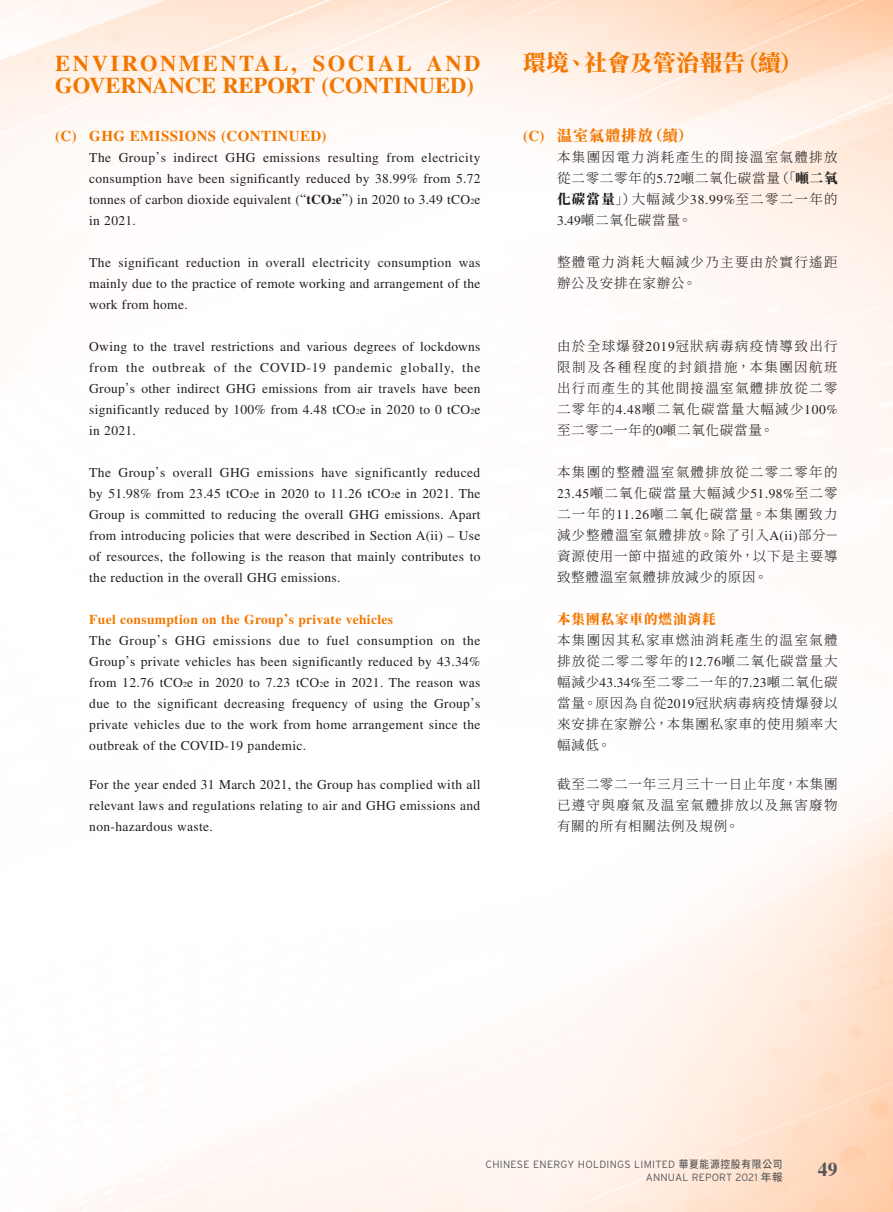
<style>
.page{position:relative;width:893px;height:1212px;background:#fff}
.page>*{position:absolute;margin:0;border:0;box-sizing:border-box;transform-origin:0 0}
.t1{font:700 22.5px "Times LT Std";color:#f27700}
.t2{font:700 22.5px "Times LT Std";letter-spacing:.115em;color:#f27700}
.t3{font:800 22.5px "Source Han Serif TC";letter-spacing:.025em;color:#f27700}
.t4{font:700 19.5px "Times LT Std";color:#57585a}
.Heading_1{font:700 15px "Times LT Std";letter-spacing:.025em;color:#f27700}
.Heading_1-2{font:800 15px "Source Han Serif TC";letter-spacing:.075em;color:#f27700}
.Body_Text{font:13.5px/21px "Times LT Std";letter-spacing:.02em;color:#231f20;text-align:justify}
.C_Body_Text{font:300 13.5px/21px "Source Han Serif TC";letter-spacing:.065em;color:#231f20;text-align:justify}
.Heading_2{font:700 13.5px "Times LT Std";letter-spacing:.025em;color:#f27700}
.C_Body_Text-2{font:300 13.5px/21px "Source Han Serif TC";letter-spacing:.1em;color:#231f20}
.Heading_2-2{font:800 13.5px "Source Han Serif TC";letter-spacing:.075em;color:#f27700}
.t5{font:300 10.5px/13.5px "Interstate";letter-spacing:.03em;color:#57585a;text-align:right}
.s1{font-family:"Times LT Std";font-weight:700}
.s2{font-family:"Times LT Std";font-weight:400}
.s3{font-weight:800}
.s4{font-weight:700}
.s5{font-weight:700;font-size:7.8px}
.s6{font-size:7.8px}
.s7{font-family:"Source Han Sans TC";font-weight:500}
</style>
<div class="page">
<h1 class="t2" style="left:55px;top:49px;width:427px">ENVIRONMENTAL, SOCIAL AND</h1>
<h1 class="t3" style="left:523px;top:50px;width:281px">環境、社會及管治報告（續）</h1>
<h1 class="t1" style="left:55px;top:72px;width:420px">GOVERNANCE REPORT (CONTINUED)</h1>
<p class="Heading_1-2" style="left:523px;top:127px;width:171px"><span class="s1">(C)</span> 温室氣體排放（續）</p>
<p class="C_Body_Text" style="left:557px;top:147px;width:282px">本集團因電力消耗產生的間接溫室氣體排放從二零二零年的<span class="s2">5.72</span>噸二氧化碳當量（「<span class="s3">噸二氧化碳當量</span>」）大幅減少<span class="s2">38.99%</span>至二零二一年的<span class="s2">3.49</span>噸二氧化碳當量。</p>
<p class="C_Body_Text-2" style="left:557px;top:252px;width:282px">整體電力消耗大幅減少乃主要由於實行遙距辦公及安排在家辦公。</p>
<p class="Heading_1" style="left:55px;top:127px;width:273px">(C) GHG EMISSIONS (CONTINUED)</p>
<p class="Body_Text" style="left:89px;top:147px;width:393px">The Group’s indirect GHG emissions resulting from electricity consumption have been significantly reduced by 38.99% from 5.72 tonnes of carbon dioxide equivalent (“<span class="s4">tCO</span><span class="s5">2</span><span class="s4">e</span>”) in 2020 to 3.49 tCO<span class="s6">2</span>e in 2021.</p>
<p class="Body_Text" style="left:89px;top:252px;width:393px">The significant reduction in overall electricity consumption was mainly due to the practice of remote working and arrangement of the work from home.</p>
<p class="Body_Text" style="left:89px;top:336px;width:393px">Owing to the travel restrictions and various degrees of lockdowns from the outbreak of the COVID-19 pandemic globally, the Group’s other indirect GHG emissions from air travels have been significantly reduced by 100% from 4.48 tCO<span class="s6">2</span>e in 2020 to 0 tCO<span class="s6">2</span>e in 2021.</p>
<p class="Body_Text" style="left:89px;top:462px;width:393px">The Group’s overall GHG emissions have significantly reduced by 51.98% from 23.45 tCO<span class="s6">2</span>e in 2020 to 11.26 tCO<span class="s6">2</span>e in 2021. The Group is committed to reducing the overall GHG emissions. Apart from introducing policies that were described in Section A(ii) – Use of resources, the following is the reason that mainly contributes to the reduction in the overall GHG emissions.</p>
<p class="Heading_2" style="left:89px;top:611px;width:305px">Fuel consumption on the Group’s private vehicles</p>
<p class="Body_Text" style="left:89px;top:630px;width:393px">The Group’s GHG emissions due to fuel consumption on the Group’s private vehicles has been significantly reduced by 43.34% from 12.76 tCO<span class="s6">2</span>e in 2020 to 7.23 tCO<span class="s6">2</span>e in 2021. The reason was due to the significant decreasing frequency of using the Group’s private vehicles due to the work from home arrangement since the outbreak of the COVID-19 pandemic.</p>
<p class="Body_Text" style="left:89px;top:774px;width:393px">For the year ended 31 March 2021, the Group has complied with all relevant laws and regulations relating to air and GHG emissions and non-hazardous waste.</p>
<p class="C_Body_Text" style="left:557px;top:336px;width:282px">由於全球爆發<span class="s2">2019</span>冠狀病毒病疫情導致出行限制及各種程度的封鎖措施，本集團因航班出行而產生的其他間接溫室氣體排放從二零二零年的<span class="s2">4.48</span>噸二氧化碳當量大幅減少<span class="s2">100%</span>至二零二一年的<span class="s2">0</span>噸二氧化碳當量。</p>
<p class="C_Body_Text" style="left:557px;top:462px;width:283px">本集團的整體溫室氣體排放從二零二零年的<span class="s2">23.45</span>噸二氧化碳當量大幅減少<span class="s2">51.98%</span>至二零二一年的<span class="s2">11.26</span>噸二氧化碳當量。本集團致力減少整體溫室氣體排放。除了引入<span class="s2">A(ii)</span>部分－資源使用一節中描述的政策外，以下是主要導致整體溫室氣體排放減少的原因。</p>
<p class="Heading_2-2" style="left:557px;top:611px;width:160px">本集團私家車的燃油消耗</p>
<p class="C_Body_Text" style="left:557px;top:630px;width:282px">本集團因其私家車燃油消耗產生的温室氣體排放從二零二零年的<span class="s2">12.76</span>噸二氧化碳當量大幅減少<span class="s2">43.34%</span>至二零二一年的<span class="s2">7.23</span>噸二氧化碳當量。原因為自從<span class="s2">2019</span>冠狀病毒病疫情爆發以來安排在家辦公，本集團私家車的使用頻率大幅減低。</p>
<p class="C_Body_Text" style="left:557px;top:774px;width:282px">截至二零二一年三月三十一日止年度，本集團已遵守與廢氣及温室氣體排放以及無害廢物有關的所有相關法例及規例。</p>
<p class="t5" style="left:485px;top:1157px;width:299px">CHINESE ENERGY HOLDINGS LIMITED <span class="s7">華夏能源控股有限公司<br></span>ANNUAL REPORT 2021 <span class="s7">年報</span></p>
<h2 class="t4" style="left:818px;top:1158px;width:21px">49</h2>
</div>
